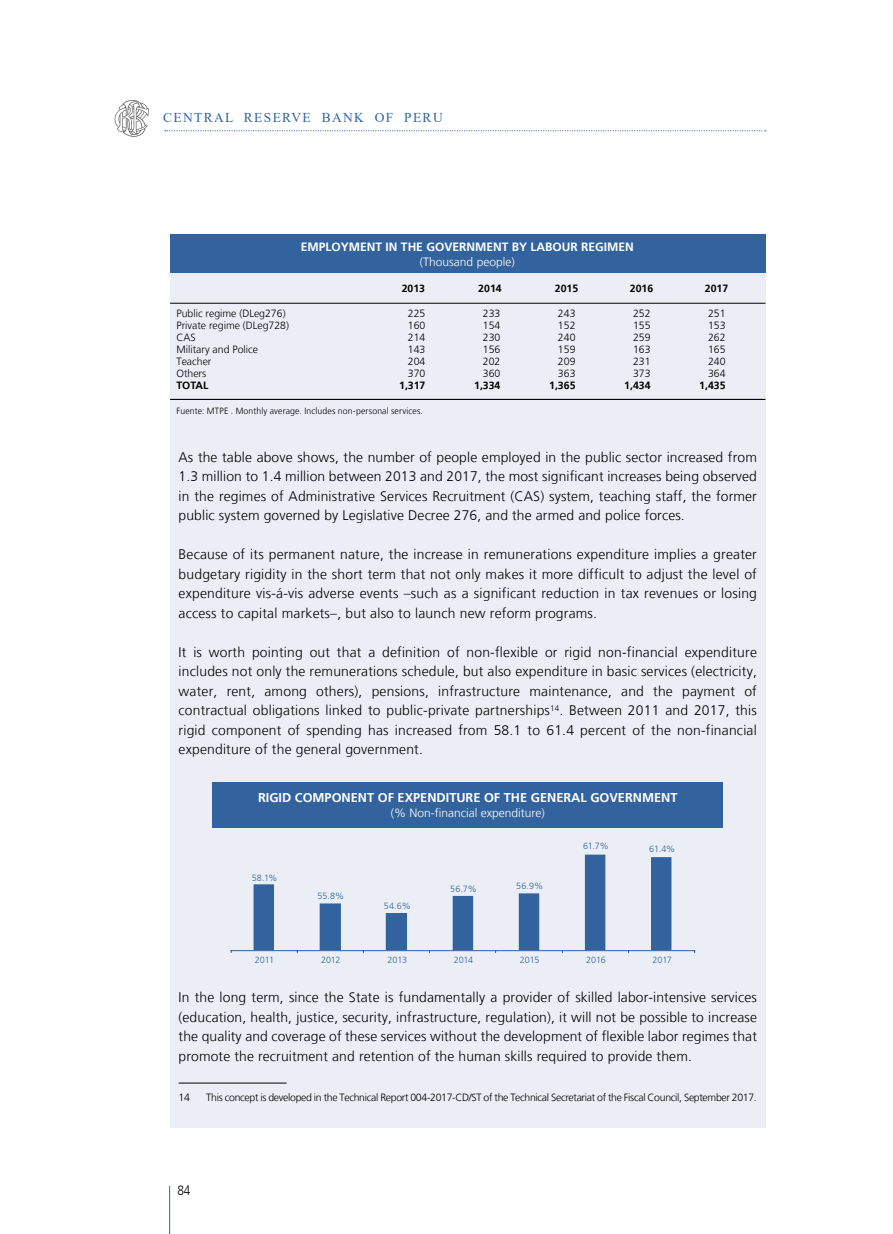
<style>
.page{position:relative;width:893px;height:1234px;background:#fff}
.page>*{position:absolute;margin:0;border:0;box-sizing:border-box;transform-origin:0 0}
.t1{font:300 13.8px/19.5px "Frutiger LT";letter-spacing:.01em;color:#000;text-align:justify}
.t2{font:13.5px "Times New Roman";letter-spacing:.1em;color:#32639e}
.t3{font:300 13.5px "Frutiger LT";color:#000;scale:.88 1}
.t4{font:700 12.75px "Frutiger LT";color:#fff}
.t5{font:300 12px "Frutiger LT";color:#fff}
.t6{font:700 12px "Frutiger LT";color:#fff}
.t7{font:300 10.5px "Frutiger LT";color:#000}
.t8{font:300 10.5px "Frutiger LT";letter-spacing:-.03em;color:#000}
.t9{font:700 10.5px "Frutiger LT";color:#000}
.t10{font:300 9px "Frutiger LT";letter-spacing:-.015em;color:#32639e}
.t11{font:300 9px "Frutiger LT";letter-spacing:.02em;color:#000;scale:.96 1}
</style>
<div class="page">
<svg style="left:165px;top:130px;width:601px;height:1px"></svg>
<hr style="left:169px;top:1185px;width:1px;height:48px;background:#32639e">
<svg style="left:115px;top:100px;width:34px;height:37px"></svg>
<div style="left:170px;top:234px;width:595px;height:893px;background:#ebeff5"></div>
<hr style="left:179px;top:1082px;width:108px;height:1px;background:#000">
<div style="left:170px;top:234px;width:595px;height:39px;background:#32639e"></div>
<hr style="left:170px;top:303px;width:595px;height:1px;background:#000">
<hr style="left:170px;top:399px;width:595px;height:1px;background:#000">
<div style="left:213px;top:781px;width:510px;height:46px;background:#32639e"></div>
<hr style="left:231px;top:950px;width:464px;height:1px;background:#32639e">
<svg style="left:254px;top:854px;width:417px;height:98px"></svg>
<p class="t2" style="left:163px;top:107px;width:281px">CENTRAL RESERVE BANK OF PERU</p>
<p class="t6" style="left:301px;top:240px;width:334px">EMPLOYMENT IN THE GOVERNMENT BY LABOUR REGIMEN</p>
<p class="t5" style="left:420px;top:255px;width:96px">(Thousand people)</p>
<p class="t9" style="left:402px;top:282px;width:25px">2013</p>
<p class="t9" style="left:478px;top:282px;width:25px">2014</p>
<p class="t9" style="left:555px;top:282px;width:25px">2015</p>
<p class="t9" style="left:630px;top:282px;width:25px">2016</p>
<p class="t9" style="left:705px;top:282px;width:25px">2017</p>
<p class="t7" style="left:176px;top:307px;width:111px">Public regime (DLeg276)</p>
<p class="t7" style="left:408px;top:307px;width:19px">225</p>
<p class="t7" style="left:483px;top:307px;width:19px">233</p>
<p class="t7" style="left:558px;top:307px;width:19px">243</p>
<p class="t7" style="left:633px;top:307px;width:19px">252</p>
<p class="t7" style="left:708px;top:307px;width:19px">251</p>
<p class="t7" style="left:176px;top:319px;width:114px">Private regime (DLeg728)</p>
<p class="t7" style="left:408px;top:319px;width:19px">160</p>
<p class="t7" style="left:483px;top:319px;width:19px">154</p>
<p class="t7" style="left:558px;top:319px;width:19px">152</p>
<p class="t7" style="left:633px;top:319px;width:19px">155</p>
<p class="t7" style="left:708px;top:319px;width:19px">153</p>
<p class="t7" style="left:176px;top:331px;width:21px">CAS</p>
<p class="t7" style="left:408px;top:331px;width:19px">214</p>
<p class="t7" style="left:483px;top:331px;width:19px">230</p>
<p class="t7" style="left:558px;top:331px;width:19px">240</p>
<p class="t7" style="left:633px;top:331px;width:19px">259</p>
<p class="t7" style="left:708px;top:331px;width:19px">262</p>
<p class="t7" style="left:176px;top:343px;width:83px">Military and Police</p>
<p class="t7" style="left:408px;top:343px;width:19px">143</p>
<p class="t7" style="left:483px;top:343px;width:19px">156</p>
<p class="t7" style="left:558px;top:343px;width:19px">159</p>
<p class="t7" style="left:633px;top:343px;width:19px">163</p>
<p class="t7" style="left:708px;top:343px;width:19px">165</p>
<p class="t7" style="left:176px;top:355px;width:36px">Teacher</p>
<p class="t7" style="left:408px;top:355px;width:19px">204</p>
<p class="t7" style="left:483px;top:355px;width:19px">202</p>
<p class="t7" style="left:558px;top:355px;width:19px">209</p>
<p class="t7" style="left:633px;top:355px;width:19px">231</p>
<p class="t7" style="left:708px;top:355px;width:19px">240</p>
<p class="t7" style="left:176px;top:367px;width:31px">Others</p>
<p class="t7" style="left:408px;top:367px;width:19px">370</p>
<p class="t7" style="left:483px;top:367px;width:19px">360</p>
<p class="t7" style="left:558px;top:367px;width:19px">363</p>
<p class="t7" style="left:633px;top:367px;width:19px">373</p>
<p class="t7" style="left:708px;top:367px;width:19px">364</p>
<p class="t9" style="left:176px;top:379px;width:33px">TOTAL</p>
<p class="t9" style="left:399px;top:379px;width:28px">1,317</p>
<p class="t9" style="left:474px;top:379px;width:28px">1,334</p>
<p class="t9" style="left:549px;top:379px;width:28px">1,365</p>
<p class="t9" style="left:624px;top:379px;width:28px">1,434</p>
<p class="t9" style="left:699px;top:379px;width:28px">1,435</p>
<p class="t11" style="left:176px;top:406px;width:258px">Fuente: MTPE . Monthly average. Includes non-personal services.</p>
<p class="t1" style="left:179px;top:447px;width:580px">As the table above shows, the number of people employed in the public sector increased from 1.3 million to 1.4 million between 2013 and 2017, the most significant increases being observed in the regimes of Administrative Services Recruitment (CAS) system, teaching staff, the former public system governed by Legislative Decree 276, and the armed and police forces.</p>
<p class="t1" style="left:179px;top:544px;width:580px">Because of its permanent nature, the increase in remunerations expenditure implies a greater budgetary rigidity in the short term that not only makes it more difficult to adjust the level of expenditure vis-á-vis adverse events –such as a significant reduction in tax revenues or losing access to capital markets–, but also to launch new reform programs.</p>
<p class="t1" style="left:179px;top:642px;width:580px">It is worth pointing out that a definition of non-flexible or rigid non-financial expenditure includes not only the remunerations schedule, but also expenditure in basic services (electricity, water, rent, among others), pensions, infrastructure maintenance, and the payment of contractual obligations linked to public-private partnerships<sup>14</sup>. Between 2011 and 2017, this rigid component of spending has increased from 58.1 to 61.4 percent of the non-financial expenditure of the general government.</p>
<p class="t4" style="left:258px;top:790px;width:421px">RIGID COMPONENT OF EXPENDITURE OF THE GENERAL GOVERNMENT</p>
<p class="t5" style="left:391px;top:805px;width:156px">(% Non-financial expenditure)</p>
<p class="t10" style="left:252px;top:872px;width:27px">58.1%</p>
<p class="t10" style="left:317px;top:890px;width:28px">55.8%</p>
<p class="t10" style="left:384px;top:900px;width:28px">54.6%</p>
<p class="t10" style="left:450px;top:883px;width:28px">56.7%</p>
<p class="t10" style="left:255px;top:954px;width:21px">2011</p>
<p class="t10" style="left:387px;top:954px;width:21px">2013</p>
<p class="t10" style="left:321px;top:954px;width:21px">2012</p>
<p class="t10" style="left:454px;top:954px;width:21px">2014</p>
<p class="t10" style="left:516px;top:880px;width:28px">56.9%</p>
<p class="t10" style="left:520px;top:954px;width:21px">2015</p>
<p class="t10" style="left:583px;top:840px;width:27px">61.7%</p>
<p class="t10" style="left:586px;top:954px;width:21px">2016</p>
<p class="t10" style="left:649px;top:843px;width:27px">61.4%</p>
<p class="t10" style="left:652px;top:954px;width:21px">2017</p>
<p class="t1" style="left:179px;top:987px;width:580px">In the long term, since the State is fundamentally a provider of skilled labor-intensive services (education, health, justice, security, infrastructure, regulation), it will not be possible to increase the quality and coverage of these services without the development of flexible labor regimes that promote the recruitment and retention of the human skills required to provide them.</p>
<p class="t7" style="left:179px;top:1091px;width:13px">14</p>
<p class="t8" style="left:206px;top:1091px;width:552px">This concept is developed in the Technical Report 004-2017-CD/ST of the Technical Secretariat of the Fiscal Council, September 2017.</p>
<p class="t3" style="left:177px;top:1182px;width:16px">84</p>
</div>
